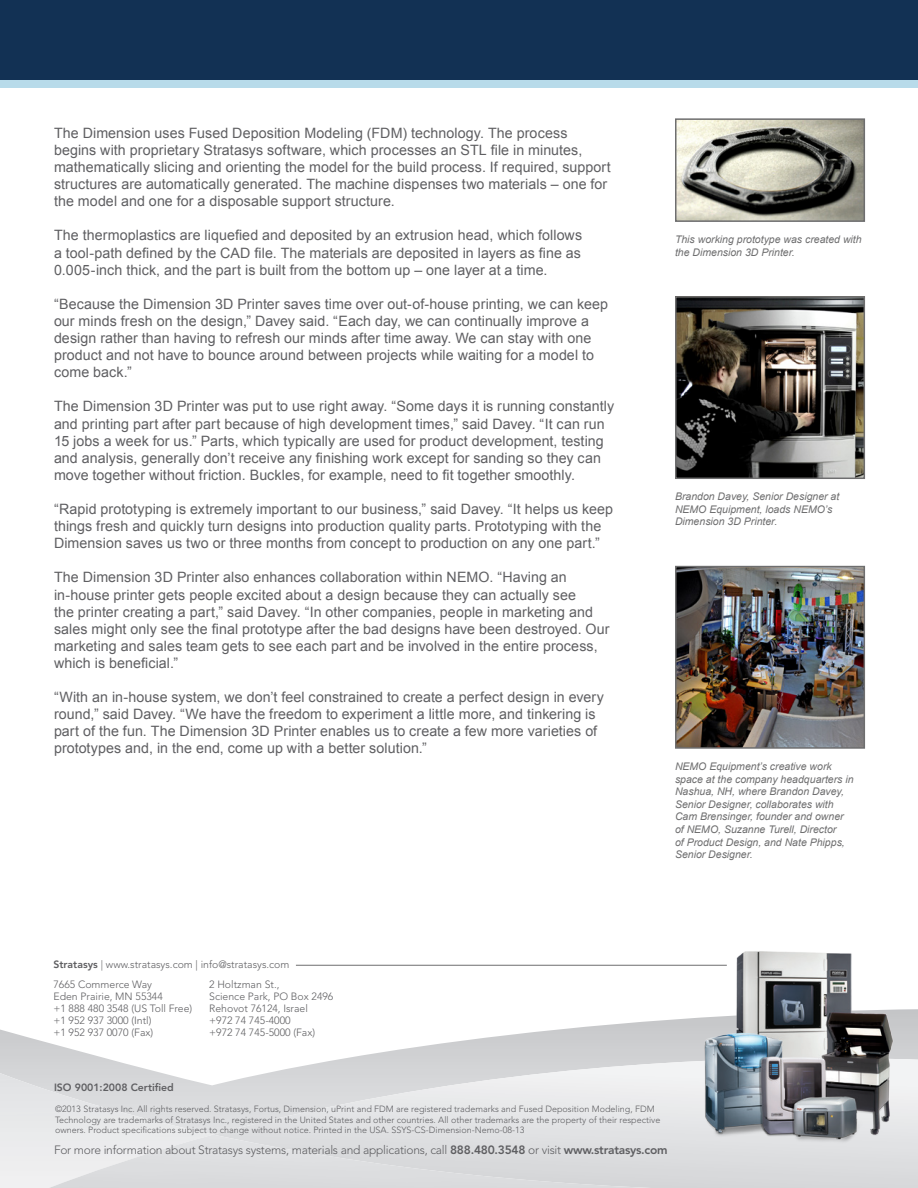
<style>
.page{position:relative;width:918px;height:1188px;background:#fff}
.page>*{position:absolute;margin:0;border:0;box-sizing:border-box;transform-origin:0 0}
.Main_text{font:14.25px/17.1px "Arial";letter-spacing:.005em;color:#5f5f62}
.t1{font:300 12px "Avenir LT Std";letter-spacing:-.02em;color:#5f5f62}
.Captions{font:italic 10.5px/12.6px "Arial";color:#6e6e6f}
.t2{font:300 10.5px/12px "Avenir LT Std";color:#5f5f62}
.t3{font:800 10.5px "Avenir LT Std";color:#5f5f62}
.t4{font:300 9px/10.5px "Avenir LT Std";color:#5f5f62}
.s1{font-weight:800}
</style>
<div class="page">
<svg style="left:0;top:1009px;width:918px;height:58px"></svg>
<svg style="left:213px;top:1058px;width:705px;height:77px"></svg>
<img style="left:697px;top:951px;width:202px;height:196px">
<div style="left:0;top:72px;width:918px;height:16px;background:#b8dbea"></div>
<div style="left:0;top:0;width:918px;height:80px;background:#123154"></div>
<hr style="left:296px;top:965px;width:431px;height:1px;background:#6e6e6f">
<img style="left:678px;top:121px;width:184px;height:98px">
<div style="left:675px;top:118px;width:190px;height:104px;border:2px solid #6e6e6f"></div>
<img style="left:678px;top:299px;width:184px;height:177px">
<div style="left:675px;top:296px;width:190px;height:183px;border:2px solid #6e6e6f"></div>
<img style="left:678px;top:569px;width:184px;height:177px">
<div style="left:675px;top:566px;width:190px;height:183px;border:2px solid #6e6e6f"></div>
<p class="Main_text" style="left:54px;top:124px;width:558px">The Dimension uses Fused Deposition Modeling (FDM) technology. The process begins with proprietary Stratasys software, which processes an STL file in minutes, mathematically slicing and orienting the model for the build process. If required, support structures are automatically generated. The machine dispenses two materials – one for the model and one for a disposable support structure.</p>
<p class="Main_text" style="left:54px;top:227px;width:530px;text-align:justify">The thermoplastics are liquefied and deposited by an extrusion head, which follows a tool-path defined by the CAD file. The materials are deposited in layers as fine as 0.005-inch thick, and the part is built from the bottom up – one layer at a time.</p>
<p class="Main_text" style="left:54px;top:295px;width:556px">“Because the Dimension 3D Printer saves time over out-of-house printing, we can keep our minds fresh on the design,” Davey said. “Each day, we can continually improve a design rather than having to refresh our minds after time away. We can stay with one product and not have to bounce around between projects while waiting for a model to come back.”</p>
<p class="Main_text" style="left:54px;top:398px;width:562px">The Dimension 3D Printer was put to use right away. “Some days it is running constantly and printing part after part because of high development times,” said Davey. “It can run 15 jobs a week for us.” Parts, which typically are used for product development, testing and analysis, generally don’t receive any finishing work except for sanding so they can move together without friction. Buckles, for example, need to fit together smoothly.</p>
<p class="Main_text" style="left:54px;top:501px;width:560px">“Rapid prototyping is extremely important to our business,” said Davey. “It helps us keep things fresh and quickly turn designs into production quality parts. Prototyping with the<br>Dimension saves us two or three months from concept to production on any one part.”</p>
<p class="Main_text" style="left:54px;top:569px;width:557px">The Dimension 3D Printer also enhances collaboration within NEMO. “Having an in-house printer gets people excited about a design because they can actually see<br>the printer creating a part,” said Davey. “In other companies, people in marketing and sales might only see the final prototype after the bad designs have been destroyed. Our marketing and sales team gets to see each part and be involved in the entire process, which is beneficial.”</p>
<p class="Main_text" style="left:54px;top:689px;width:551px">“With an in-house system, we don’t feel constrained to create a perfect design in every round,” said Davey. “We have the freedom to experiment a little more, and tinkering is part of the fun. The Dimension 3D Printer enables us to create a few more varieties of prototypes and, in the end, come up with a better solution.”</p>
<p class="Captions" style="left:675px;top:233px;width:188px">This working prototype was created with the Dimension 3D Printer.</p>
<p class="Captions" style="left:675px;top:490px;width:166px">Brandon Davey, Senior Designer at<br>NEMO Equipment, loads NEMO’s<br>Dimension 3D Printer.</p>
<p class="Captions" style="left:675px;top:760px;width:180px">NEMO Equipment’s creative work space at the company headquarters in<br>Nashua, NH, where Brandon Davey,<br>Senior Designer, collaborates with<br>Cam Brensinger, founder and owner of NEMO, Suzanne Turell, Director<br>of Product Design, and Nate Phipps,<br>Senior Designer.</p>
<p class="t2" style="left:53px;top:958px;width:237px"><span class="s1">Stratasys</span> | www.stratasys.com | info@stratasys.com</p>
<p class="t2" style="left:53px;top:978px;width:140px">7665 Commerce Way<br>Eden Prairie, MN 55344<br>+1 888 480 3548 (US Toll Free) +1 952 937 3000 (Intl)<br>+1 952 937 0070 (Fax)</p>
<p class="t2" style="left:209px;top:978px;width:126px">2 Holtzman St.,<br>Science Park, PO Box 2496<br>Rehovot 76124, Israel +972 74 745-4000<br>+972 74 745-5000 (Fax)</p>
<p class="t3" style="left:54px;top:1081px;width:121px">ISO 9001:2008 Certified</p>
<p class="t4" style="left:55px;top:1104px;width:607px">©2013 Stratasys Inc. All rights reserved. Stratasys, Fortus, Dimension, uPrint and FDM are registered trademarks and Fused Deposition Modeling, FDM<br>Technology are trademarks of Stratasys Inc., registered in the United States and other countries. All other trademarks are the property of their respective owners. Product specifications subject to change without notice. Printed in the USA. SSYS-CS-Dimension-Nemo-08-13</p>
<p class="t1" style="left:54px;top:1143px;width:615px">For more information about Stratasys systems, materials and applications, call <span class="s1">888.480.3548</span> or visit <span class="s1">www.stratasys.com</span></p>
</div>
